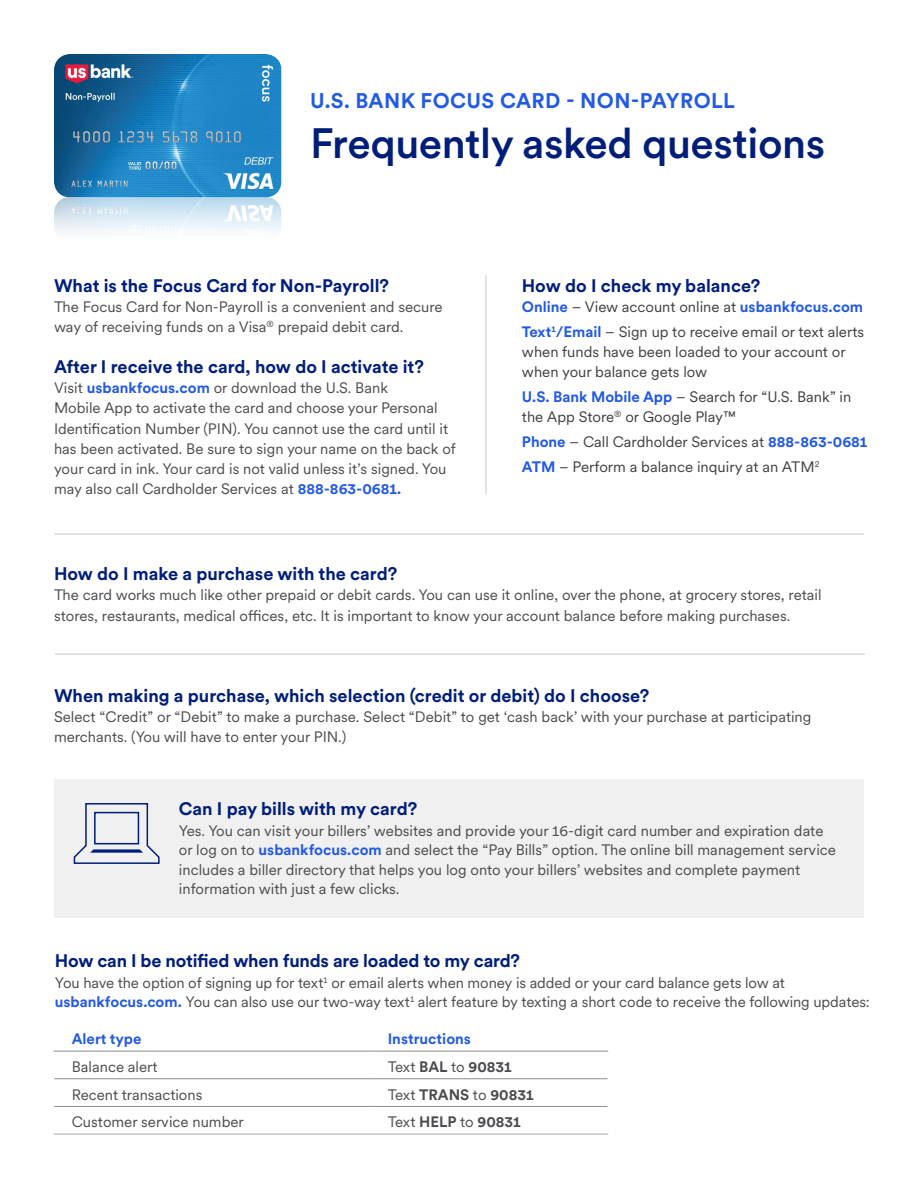
<style>
.page{position:relative;width:918px;height:1188px;background:#fff}
.page>*{position:absolute;margin:0;border:0;box-sizing:border-box;transform-origin:0 0}
.Header_2{font:500 42px "U.S.Bank Circular";letter-spacing:-.01em;color:#001e79}
.Header_1{font:700 21px "U.S.Bank Circular";letter-spacing:.02em;color:#235ae4}
.Paragraph_Style_1{font:700 18px "U.S.Bank Circular";color:#001e79}
.body{font:700 18px "U.S.Bank Circular";letter-spacing:-.01em;color:#001e79}
.Paragraph_Style_1-2{font:15px/20.2px "U.S.Bank Circular";color:#4c4c50}
.Paragraph_Style_1-3{font:15px/20.2px "U.S.Bank Circular";color:#404040}
.body-2{font:15px/19.5px "U.S.Bank Circular";letter-spacing:-.005em;color:#4c4c50}
.Paragraph_Style_1-4{font:700 15px "U.S.Bank Circular";color:#235ae4}
.t1{font:700 15px "U.S.Bank Circular";color:#4c4c50}
.s1{font-weight:700;color:#235ae4}
.s2{font-weight:400;color:#404040}
.s3{font-weight:400}
</style>
<div class="page">
<img style="left:54px;top:54px;width:227px;height:178px">
<hr style="left:485px;top:275px;width:2px;height:219px;background:#404040">
<hr style="left:54px;top:533px;width:810px;height:2px;background:#404040">
<hr style="left:55px;top:653px;width:810px;height:2px;background:#404040">
<div style="left:54px;top:779px;width:810px;height:139px;background:#f0f0f0"></div>
<svg style="left:73px;top:803px;width:87px;height:61px"></svg>
<hr style="left:54px;top:1051px;width:316px;height:1px;background:#8b8b8d">
<hr style="left:370px;top:1051px;width:238px;height:1px;background:#8b8b8d">
<hr style="left:54px;top:1078px;width:316px;height:1px;background:#8b8b8d">
<hr style="left:370px;top:1078px;width:238px;height:1px;background:#8b8b8d">
<hr style="left:54px;top:1106px;width:316px;height:1px;background:#8b8b8d">
<hr style="left:54px;top:1134px;width:316px;height:1px;background:#a5a5a8">
<hr style="left:370px;top:1106px;width:238px;height:1px;background:#8b8b8d">
<hr style="left:370px;top:1134px;width:238px;height:1px;background:#a5a5a8">
<h1 class="Header_1" style="left:310px;top:86px;width:426px">U.S. BANK FOCUS CARD - NON-PAYROLL</h1>
<h2 class="Header_2" style="left:310px;top:115px;width:517px">Frequently asked questions</h2>
<p class="Paragraph_Style_1" style="left:54px;top:273px;width:337px">What is the Focus Card for Non-Payroll?</p>
<p class="Paragraph_Style_1-2" style="left:54px;top:296px;width:390px">The Focus Card for Non-Payroll is a convenient and secure way of receiving funds on a Visa<sup>®</sup> prepaid debit card.</p>
<p class="Paragraph_Style_1" style="left:54px;top:354px;width:372px">After I receive the card, how do I activate it?</p>
<p class="Paragraph_Style_1-2" style="left:54px;top:377px;width:403px">Visit <span class="s1">usbankfocus.com</span> or download the U.S. Bank<br>Mobile App to activate the card and choose your Personal Identification Number (PIN). You cannot use the card until it has been activated. Be sure to sign your name on the back of your card in ink. Your card is not valid unless it’s signed. You may also call Cardholder Services at <span class="s1">888-863-0681.</span></p>
<p class="Paragraph_Style_1" style="left:522px;top:273px;width:240px">How do I check my balance?</p>
<p class="Paragraph_Style_1-4" style="left:522px;top:297px;width:343px">Online <span class="s2">– View account online at</span> usbankfocus.com</p>
<p class="Paragraph_Style_1-3" style="left:522px;top:321px;width:344px"><span class="s1">Text</span><sup>1</sup><span class="s1">/Email</span> – Sign up to receive email or text alerts when funds have been loaded to your account or when your balance gets low</p>
<p class="Paragraph_Style_1-3" style="left:522px;top:386px;width:331px"><span class="s1">U.S. Bank Mobile App</span> – Search for “U.S. Bank” in the App Store<sup>®</sup> or Google Play™</p>
<p class="Paragraph_Style_1-3" style="left:522px;top:431px;width:347px"><span class="s1">Phone</span> – Call Cardholder Services at <span class="s1">888-863-0681</span></p>
<p class="Paragraph_Style_1-3" style="left:522px;top:456px;width:299px"><span class="s1">ATM</span> – Perform a balance inquiry at an ATM<sup>2</sup></p>
<p class="Paragraph_Style_1" style="left:54px;top:561px;width:345px">How do I make a purchase with the card?</p>
<p class="Paragraph_Style_1-2" style="left:54px;top:584px;width:769px">The card works much like other prepaid or debit cards. You can use it online, over the phone, at grocery stores, retail stores, restaurants, medical offices, etc. It is important to know your account balance before making purchases.</p>
<p class="Paragraph_Style_1" style="left:54px;top:683px;width:597px">When making a purchase, which selection (credit or debit) do I choose?</p>
<p class="Paragraph_Style_1-2" style="left:54px;top:706px;width:759px">Select “Credit” or “Debit” to make a purchase. Select “Debit” to get ‘cash back’ with your purchase at participating merchants. (You will have to enter your PIN.)</p>
<p class="Paragraph_Style_1" style="left:179px;top:796px;width:240px">Can I pay bills with my card?</p>
<p class="Paragraph_Style_1-2" style="left:179px;top:820px;width:659px;line-height:19.5px">Yes. You can visit your billers’ websites and provide your 16-digit card number and expiration date or log on to <span class="s1">usbankfocus.com</span> and select the “Pay Bills” option. The online bill management service includes a biller directory that helps you log onto your billers’ websites and complete payment information with just a few clicks.</p>
<p class="body" style="left:55px;top:948px;width:467px">How can I be notified when funds are loaded to my card?</p>
<p class="body-2" style="left:55px;top:972px;width:817px">You have the option of signing up for text<sup>1</sup> or email alerts when money is added or your card balance gets low at <span class="s1">usbankfocus.com.</span> You can also use our two-way text<sup>1</sup> alert feature by texting a short code to receive the following updates:</p>
<p class="Paragraph_Style_1-4" style="left:72px;top:1029px;width:71px">Alert type</p>
<p class="Paragraph_Style_1-4" style="left:388px;top:1029px;width:85px">Instructions</p>
<p class="Paragraph_Style_1-2" style="left:72px;top:1056px;width:87px">Balance alert</p>
<p class="t1" style="left:388px;top:1057px;width:126px"><span class="s3">Text</span> BAL <span class="s3">to</span> 90831</p>
<p class="Paragraph_Style_1-2" style="left:72px;top:1084px;width:132px">Recent transactions</p>
<p class="t1" style="left:388px;top:1084px;width:147px"><span class="s3">Text</span> TRANS <span class="s3">to</span> 90831</p>
<p class="Paragraph_Style_1-2" style="left:72px;top:1111px;width:174px">Customer service number</p>
<p class="t1" style="left:388px;top:1112px;width:135px"><span class="s3">Text</span> HELP <span class="s3">to</span> 90831</p>
</div>
